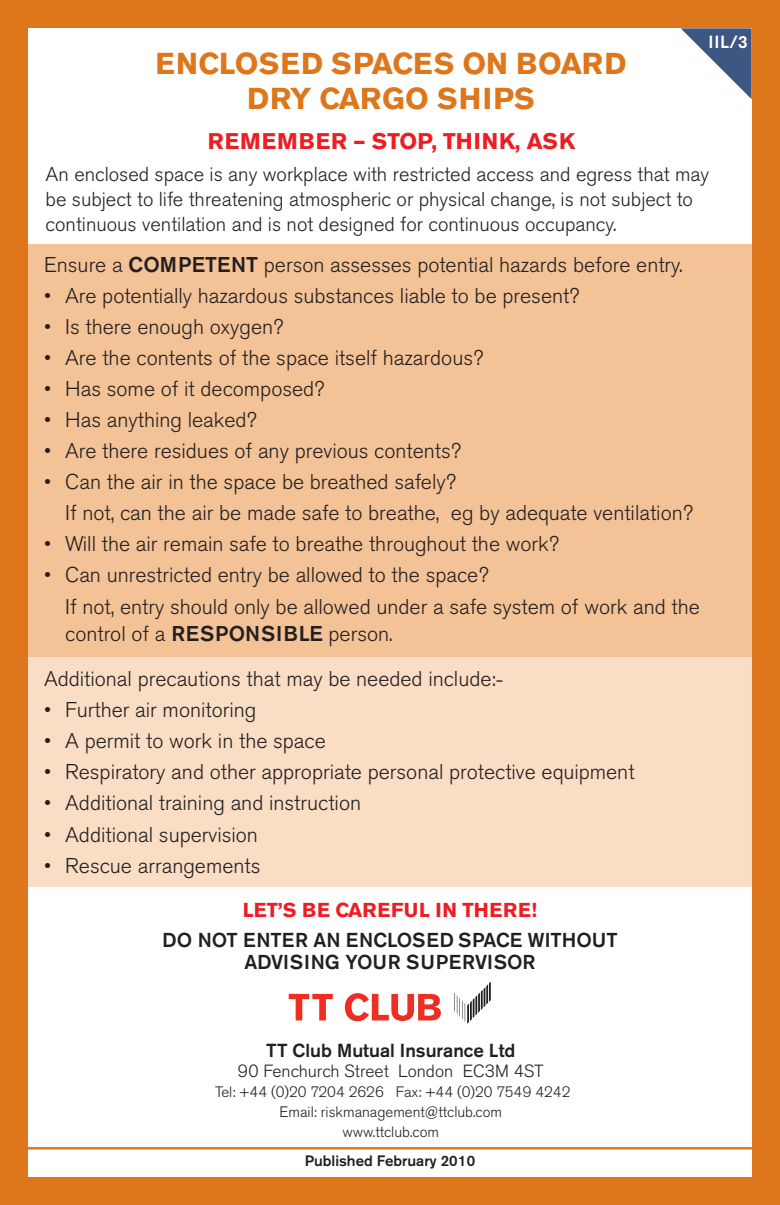
<style>
.page{position:relative;width:780px;height:1205px;background:#de761b}
.page>*{position:absolute;margin:0;border:0;box-sizing:border-box;transform-origin:0 0}
.t1{font:700 30px/35px "Akzidenz Grotesk BE";letter-spacing:.02em;color:#de761b;text-align:center}
.t2{font:700 22.5px "Akzidenz Grotesk BE";letter-spacing:.04em;color:#ee1d23}
.t3{font:300 21.25px/31px "Akzidenz Grotesk BE";color:#231f20}
.t4{font:300 20px/25px "Akzidenz Grotesk BE";color:#231f20}
.t5{font:500 20px/22.5px "Akzidenz Grotesk BE";color:#231f20;text-align:center}
.t6{font:700 20px "Akzidenz Grotesk BE";letter-spacing:.04em;color:#ee1d23}
.t7{font:500 18.75px "Akzidenz Grotesk BE";color:#231f20}
.t8{font:300 17.5px "Akzidenz Grotesk BE";color:#231f20}
.t9{font:500 17.5px "Akzidenz Grotesk BE";color:#fff}
.t10{font:300 15px/20px "Akzidenz Grotesk BE";color:#231f20;text-align:center}
.t11{font:500 15px "Akzidenz Grotesk BE";color:#231f20}
.s1{font-weight:500}
</style>
<div class="page">
<div style="left:28px;top:28px;width:723px;height:1148px;background:#fff"></div>
<svg style="left:681px;top:28px;width:70px;height:71px"></svg>
<hr style="left:0;top:1147px;width:780px;height:2px;background:#de761b">
<div style="left:28px;top:639px;width:723px;height:248px;background:#f9ddc5"></div>
<div style="left:28px;top:244px;width:723px;height:413px;background:#f3c296"></div>
<svg style="left:289px;top:994px;width:44px;height:26px"></svg>
<svg style="left:345px;top:993px;width:96px;height:28px"></svg>
<svg style="left:454px;top:981px;width:37px;height:42px"></svg>
<h1 class="t1" style="left:155px;top:48px;width:472px">ENCLOSED SPACES ON BOARD<br>DRY CARGO SHIPS</h1>
<p class="t2" style="left:208px;top:132px;width:368px">REMEMBER – STOP, THINK, ASK</p>
<p class="t9" style="left:708px;top:35px;width:41px">IIL/3</p>
<p class="t4" style="left:46px;top:163px;width:665px">An enclosed space is any workplace with restricted access and egress that may be subject to life threatening atmospheric or physical change, is not subject to continuous ventilation and is not designed for continuous occupancy.</p>
<p class="t3" style="left:44px;top:251px;width:640px">Ensure a <span class="s1">COMPETENT</span> person assesses potential hazards before entry.</p>
<p class="t3" style="left:44px;top:282px;width:537px">• Are potentially hazardous substances liable to be present?</p>
<p class="t3" style="left:44px;top:313px;width:241px">• Is there enough oxygen?</p>
<p class="t3" style="left:44px;top:344px;width:441px">• Are the contents of the space itself hazardous?</p>
<p class="t3" style="left:44px;top:375px;width:282px">• Has some of it decomposed?</p>
<p class="t3" style="left:44px;top:406px;width:214px">• Has anything leaked?</p>
<p class="t3" style="left:44px;top:437px;width:418px">• Are there residues of any previous contents?</p>
<p class="t3" style="left:65px;top:468px;width:629px;text-indent:-21px">• Can the air in the space be breathed safely?<br>If not, can the air be made safe to breathe, eg by adequate ventilation?</p>
<p class="t3" style="left:44px;top:530px;width:516px">• Will the air remain safe to breathe throughout the work?</p>
<p class="t3" style="left:65px;top:561px;width:636px;text-indent:-21px">• Can unrestricted entry be allowed to the space?<br>If not, entry should only be allowed under a safe system of work and the</p>
<p class="t3" style="left:44px;top:613px;width:461px;line-height:45.2px;text-indent:21px">control of a <span class="s1">RESPONSIBLE</span> person.<br>Additional precautions that may be needed include:-</p>
<p class="t3" style="left:44px;top:696px;width:214px">• Further air monitoring</p>
<p class="t3" style="left:44px;top:727px;width:283px">• A permit to work in the space</p>
<p class="t3" style="left:44px;top:758px;width:592px">• Respiratory and other appropriate personal protective equipment</p>
<p class="t3" style="left:44px;top:789px;width:318px">• Additional training and instruction</p>
<p class="t3" style="left:44px;top:820px;width:215px">• Additional supervision</p>
<p class="t3" style="left:44px;top:851px;width:218px">• Rescue arrangements</p>
<p class="t6" style="left:243px;top:902px;width:295px">LET’S BE CAREFUL IN THERE!</p>
<p class="t5" style="left:162px;top:930px;width:457px">DO NOT ENTER AN ENCLOSED SPACE WITHOUT<br>ADVISING YOUR SUPERVISOR</p>
<p class="t7" style="left:266px;top:1044px;width:251px">TT Club Mutual Insurance Ltd</p>
<p class="t8" style="left:238px;top:1063px;width:307px">90 Fenchurch Street London EC3M 4ST</p>
<p class="t10" style="left:215px;top:1083px;width:356px">Tel: +44 (0)20 7204 2626 Fax: +44 (0)20 7549 4242<br>Email: riskmanagement@ttclub.com<br>www.ttclub.com</p>
<p class="t11" style="left:305px;top:1155px;width:172px">Published February 2010</p>
</div>
